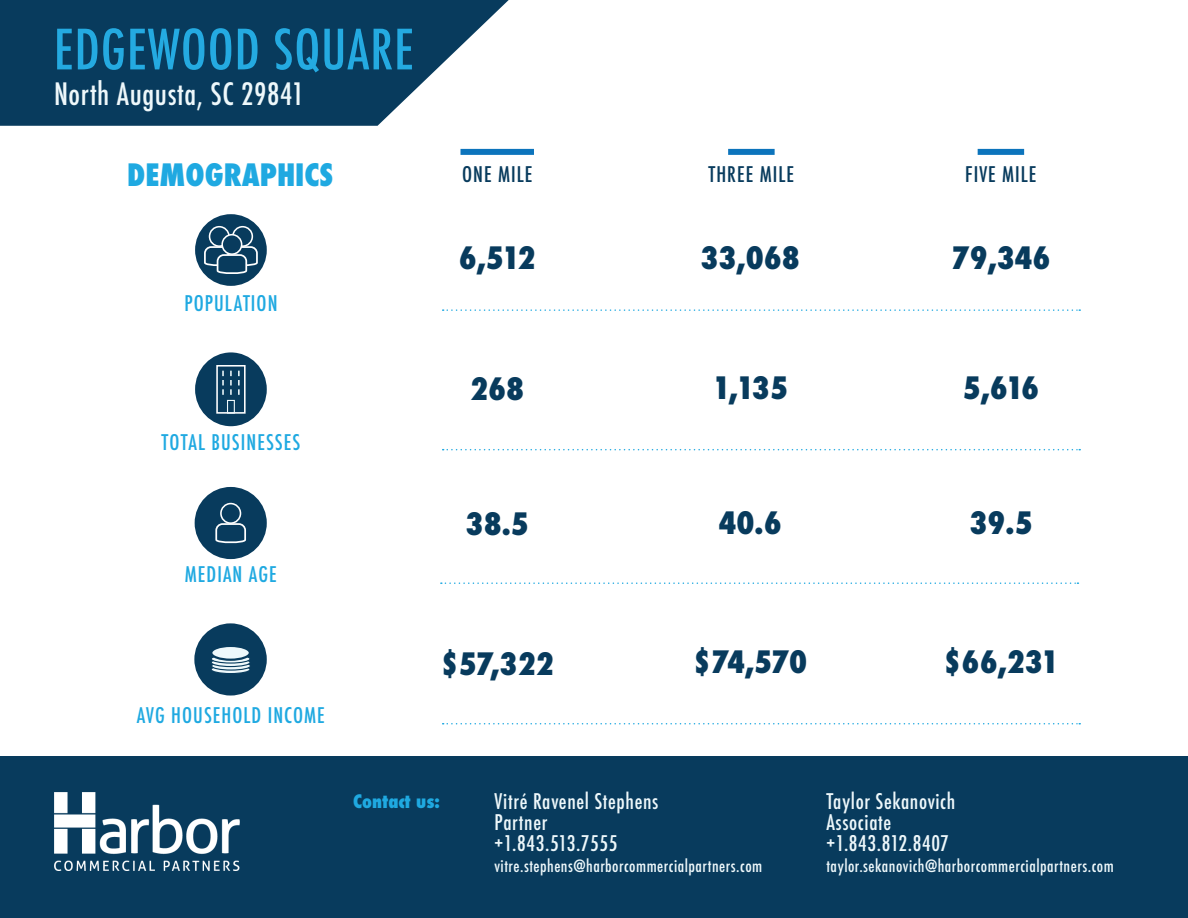
<style>
.page{position:relative;width:1188px;height:918px;background:#fff}
.page>*{position:absolute;margin:0;border:0;box-sizing:border-box;transform-origin:0 0}
.t1{font:500 condensed 54px "Futura";letter-spacing:.02em;color:#24aae1}
.t2{font:800 condensed 30px "Futura";color:#083b5d}
.t3{font:500 condensed 30px "Futura";letter-spacing:.02em;color:#eef8fb}
.t4{font:800 condensed 30px "Futura";color:#1fa9e1}
.t5{font:500 condensed 21px/21px "Futura";letter-spacing:.03em;color:#eef8fb}
.t6{font:500 condensed 21px "Futura";letter-spacing:.05em;color:#1fa9e1}
.t7{font:500 condensed 21px "Futura";letter-spacing:.05em;color:#083b5d}
.t8{font:800 condensed 18px "Futura";color:#1fa9e1}
.t9{font:500 condensed 16.5px "Futura";letter-spacing:.03em;color:#eef8fb}
</style>
<div class="page">
<div style="left:0;top:756px;width:1188px;height:162px;background:#083b5d"></div>
<img style="left:54px;top:792px;width:186px;height:79px">
<svg style="left:0;top:0;width:509px;height:126px;background:#285472"></svg>
<div style="left:460px;top:149px;width:74px;height:6px;background:#0c74bc"></div>
<div style="left:728px;top:149px;width:47px;height:6px;background:#0c74bc"></div>
<div style="left:978px;top:149px;width:46px;height:6px;background:#0c74bc"></div>
<div style="left:195px;top:214px;width:72px;height:72px;background:#083b5d;border-radius:50%"></div>
<div style="left:209px;top:226px;width:21px;height:21px;border:2px solid #fff;border-radius:50%"></div>
<div style="left:232px;top:226px;width:21px;height:21px;border:2px solid #fff;border-radius:50%"></div>
<div style="left:222px;top:235px;width:20px;height:19px;background:#083b5d;border-radius:50%"></div>
<div style="left:221px;top:234px;width:21px;height:21px;border:2px solid #fff;border-radius:50%"></div>
<svg style="left:203px;top:245px;width:56px;height:29px"></svg>
<div style="left:195px;top:487px;width:72px;height:72px;background:#083b5d;border-radius:50%"></div>
<div style="left:195px;top:352px;width:72px;height:74px;background:#083b5d;border-radius:50%"></div>
<div style="left:216px;top:365px;width:30px;height:49px;border:2px solid #fff"></div>
<div style="left:227px;top:400px;width:8px;height:14px;border:1px solid #eef8fb"></div>
<svg style="left:222px;top:371px;width:2px;height:24px"></svg>
<svg style="left:230px;top:371px;width:2px;height:24px"></svg>
<svg style="left:238px;top:371px;width:2px;height:24px"></svg>
<div style="left:194px;top:623px;width:73px;height:73px;background:#083b5d;border-radius:50%"></div>
<svg style="left:211px;top:665px;width:39px;height:9px"></svg>
<div style="left:211px;top:665px;width:40px;height:9px;border:1px solid #083b5d;border-radius:50%"></div>
<svg style="left:212px;top:662px;width:38px;height:8px"></svg>
<div style="left:211px;top:661px;width:40px;height:10px;border:1px solid #083b5d;border-radius:50%"></div>
<svg style="left:211px;top:658px;width:39px;height:9px"></svg>
<div style="left:211px;top:658px;width:40px;height:9px;border:1px solid #083b5d;border-radius:50%"></div>
<svg style="left:211px;top:655px;width:39px;height:8px"></svg>
<div style="left:211px;top:654px;width:40px;height:10px;border:1px solid #083b5d;border-radius:50%"></div>
<svg style="left:211px;top:646px;width:39px;height:14px"></svg>
<div style="left:210px;top:645px;width:41px;height:16px;border:2px solid #083b5d;border-radius:50%"></div>
<div style="left:220px;top:503px;width:21px;height:21px;border:2px solid #fff;border-radius:50%"></div>
<svg style="left:215px;top:522px;width:31px;height:21px"></svg>
<svg style="left:443px;top:309px;width:637px;height:2px"></svg>
<svg style="left:443px;top:449px;width:637px;height:1px"></svg>
<svg style="left:441px;top:582px;width:637px;height:2px"></svg>
<svg style="left:443px;top:723px;width:637px;height:1px"></svg>
<h1 class="t1" style="left:54px;top:15px;width:361px">EDGEWOOD SQUARE</h1>
<h2 class="t3" style="left:54px;top:75px;width:252px">North Augusta, SC 29841</h2>
<p class="t4" style="left:127px;top:154px;width:208px">DEMOGRAPHICS</p>
<p class="t6" style="left:184px;top:289px;width:95px">POPULATION</p>
<p class="t6" style="left:162px;top:429px;width:140px">TOTAL BUSINESSES</p>
<p class="t6" style="left:185px;top:561px;width:94px">MEDIAN AGE</p>
<p class="t6" style="left:137px;top:702px;width:189px">AVG HOUSEHOLD INCOME</p>
<p class="t7" style="left:462px;top:161px;width:72px">ONE MILE</p>
<p class="t7" style="left:709px;top:161px;width:87px">THREE MILE</p>
<p class="t7" style="left:965px;top:161px;width:73px">FIVE MILE</p>
<p class="t2" style="left:459px;top:238px;width:78px">6,512</p>
<p class="t2" style="left:701px;top:238px;width:101px">33,068</p>
<p class="t2" style="left:952px;top:238px;width:101px">79,346</p>
<p class="t2" style="left:470px;top:369px;width:56px">268</p>
<p class="t2" style="left:712px;top:367px;width:77px">1,135</p>
<p class="t2" style="left:963px;top:367px;width:78px">5,616</p>
<p class="t2" style="left:466px;top:504px;width:65px">38.5</p>
<p class="t2" style="left:719px;top:502px;width:65px">40.6</p>
<p class="t2" style="left:970px;top:502px;width:65px">39.5</p>
<p class="t2" style="left:441px;top:643px;width:115px">$57,322</p>
<p class="t2" style="left:693px;top:642px;width:116px">$74,570</p>
<p class="t2" style="left:944px;top:642px;width:117px">$66,231</p>
<p class="t8" style="left:353px;top:789px;width:88px">Contact us:</p>
<p class="t5" style="left:495px;top:791px;width:165px">Vitré Ravenel Stephens<br>Partner +1.843.513.7555</p>
<p class="t9" style="left:495px;top:855px;width:269px">vitre.stephens@harborcommercialpartners.com</p>
<p class="t5" style="left:826px;top:791px;width:130px">Taylor Sekanovich<br>Associate +1.843.812.8407</p>
<p class="t9" style="left:826px;top:855px;width:289px">taylor.sekanovich@harborcommercialpartners.com</p>
</div>
